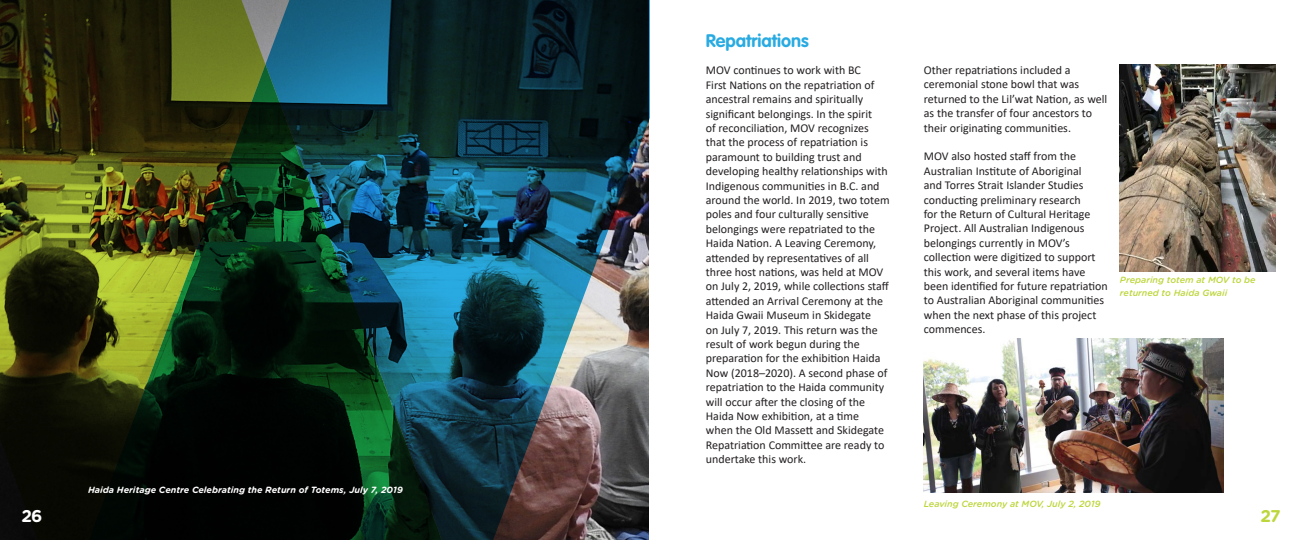
<style>
.page{position:relative;width:1300px;height:540px;background:#fff}
.page>*{position:absolute;margin:0;border:0;box-sizing:border-box;transform-origin:0 0}
.Subsection_Heading_B{font:700 18px "VAG Rounded Std";color:#29abe2}
.t1{font:700 17px "Gotham Rounded";color:#bdd63c}
.t2{font:700 17px "Gotham Rounded";color:#fff}
.t3{font:12px/14.4px "Calibri";color:#231f20}
.Subsection_Heading_B-2{font:italic 500 9px/13px "Gotham Rounded";color:#bdd63c}
.t4{font:italic 700 9px "Gotham Rounded";color:#fff}
</style>
<div class="page">
<img style="left:265px;top:0;width:384px;height:540px">
<svg style="left:0;top:0;width:265px;height:540px;background:#323410"></svg>
<svg style="left:50px;top:65px;width:431px;height:475px;background:#1c3726"></svg>
<img style="left:924px;top:339px;width:299px;height:154px">
<img style="left:1120px;top:64px;width:155px;height:207px">
<p class="t2" style="left:22px;top:503px;width:22px">26</p>
<p class="t4" style="left:88px;top:483px;width:316px">Haida Heritage Centre Celebrating the Return of Totems, July 7, 2019</p>
<p class="Subsection_Heading_B" style="left:706px;top:30px;width:104px">Repatriations</p>
<p class="t3" style="left:706px;top:63px;width:185px">MOV continues to work with BC<br>First Nations on the repatriation of ancestral remains and spiritually significant belongings. In the spirit<br>of reconciliation, MOV recognizes that the process of repatriation is paramount to building trust and developing healthy relationships with Indigenous communities in B.C. and around the world. In 2019, two totem poles and four culturally sensitive belongings were repatriated to the Haida Nation. A Leaving Ceremony, attended by representatives of all three host nations, was held at MOV on July 2, 2019, while collections staff attended an Arrival Ceremony at the Haida Gwaii Museum in Skidegate<br>on July 7, 2019. This return was the result of work begun during the preparation for the exhibition Haida Now (2018–2020). A second phase of repatriation to the Haida community will occur after the closing of the Haida Now exhibition, at a time<br>when the Old Massett and Skidegate Repatriation Committee are ready to undertake this work.</p>
<p class="t3" style="left:924px;top:63px;width:185px">Other repatriations included a ceremonial stone bowl that was returned to the Lil’wat Nation, as well as the transfer of four ancestors to their originating communities.</p>
<p class="t3" style="left:924px;top:149px;width:185px">MOV also hosted staff from the Australian Institute of Aboriginal<br>and Torres Strait Islander Studies conducting preliminary research<br>for the Return of Cultural Heritage Project. All Australian Indigenous belongings currently in MOV’s collection were digitized to support this work, and several items have been identified for future repatriation to Australian Aboriginal communities when the next phase of this project commences.</p>
<p class="Subsection_Heading_B-2" style="left:1120px;top:273px;width:137px">Preparing totem at MOV to be returned to Haida Gwaii</p>
<p class="Subsection_Heading_B-2" style="left:924px;top:497px;width:178px">Leaving Ceremony at MOV, July 2, 2019</p>
<h2 class="t1" style="left:1260px;top:503px;width:22px">27</h2>
</div>
